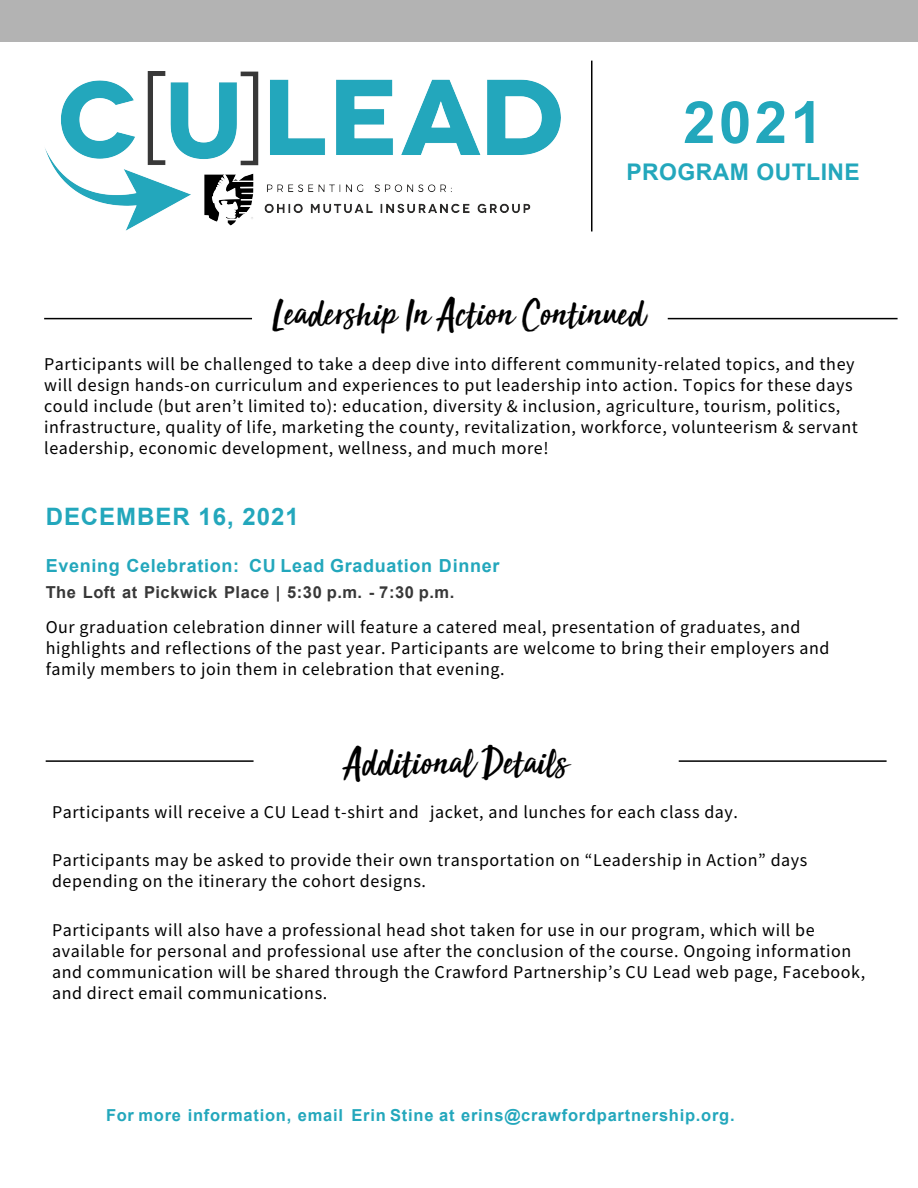
<style>
.page{position:relative;width:918px;height:1188px;background:#fff}
.page>*{position:absolute;margin:0;border:0;box-sizing:border-box;transform-origin:0 0}
.t1{font:700 58.35px "Arial";color:#23a7bc}
.t2{font:40.95px "Sun Valley";color:#000}
.t3{font:700 24px "Arial";letter-spacing:.04em;color:#23a7bc}
.t4{font:700 22.95px "Arial";letter-spacing:.02em;color:#23a7bc}
.t5{font:18px/21px "Source Sans Pro";letter-spacing:.035em;color:#000}
.t6{font:700 18px "Arial";letter-spacing:.04em;color:#23a7bc}
.t7{font:700 16.5px "Arial";letter-spacing:.045em;color:#23a7bc}
.t8{font:700 16.5px "Arial";letter-spacing:.03em;color:#383838}
</style>
<div class="page">
<hr style="left:591px;top:61px;width:1px;height:170px;background:#000">
<div style="left:0;top:0;width:918px;height:42px;background:#b3b3b3"></div>
<hr style="left:44px;top:318px;width:208px;height:1px;background:#000">
<hr style="left:668px;top:318px;width:230px;height:1px;background:#000">
<hr style="left:46px;top:760px;width:208px;height:2px;background:#000">
<hr style="left:679px;top:760px;width:208px;height:2px;background:#000">
<img style="left:45px;top:71px;width:515px;height:159px">
<h1 class="t1" style="left:683px;top:101px;width:141px">2021</h1>
<p class="t4" style="left:627px;top:163px;width:235px">PROGRAM OUTLINE</p>
<h2 class="t2" style="left:272px;top:297px;width:374px">Leadership In Action Continued</h2>
<p class="t5" style="left:44px;top:355px;width:815px">Participants will be challenged to take a deep dive into different community-related topics, and they will design hands-on curriculum and experiences to put leadership into action. Topics for these days could include (but aren’t limited to): education, diversity &amp; inclusion, agriculture, tourism, politics, infrastructure, quality of life, marketing the county, revitalization, workforce, volunteerism &amp; servant leadership, economic development, wellness, and much more!</p>
<h3 class="t3" style="left:46px;top:507px;width:255px">DECEMBER 16, 2021</h3>
<p class="t6" style="left:46px;top:559px;width:455px">Evening Celebration: CU Lead Graduation Dinner</p>
<p class="t8" style="left:46px;top:586px;width:410px">The Loft at Pickwick Place | 5:30 p.m. - 7:30 p.m.</p>
<p class="t5" style="left:46px;top:618px;width:785px">Our graduation celebration dinner will feature a catered meal, presentation of graduates, and highlights and reflections of the past year. Participants are welcome to bring their employers and family members to join them in celebration that evening.</p>
<h2 class="t2" style="left:345px;top:746px;width:225px">Additional Details</h2>
<p class="t5" style="left:52px;top:803px;width:688px">Participants will receive a CU Lead t-shirt and jacket, and lunches for each class day.</p>
<p class="t5" style="left:52px;top:851px;width:757px">Participants may be asked to provide their own transportation on “Leadership in Action” days depending on the itinerary the cohort designs.</p>
<p class="t5" style="left:52px;top:921px;width:815px">Participants will also have a professional head shot taken for use in our program, which will be available for personal and professional use after the conclusion of the course. Ongoing information and communication will be shared through the Crawford Partnership’s CU Lead web page, Facebook, and direct email communications.</p>
<p class="t7" style="left:106px;top:1109px;width:630px">For more information, email Erin Stine at erins@crawfordpartnership.org.</p>
</div>
